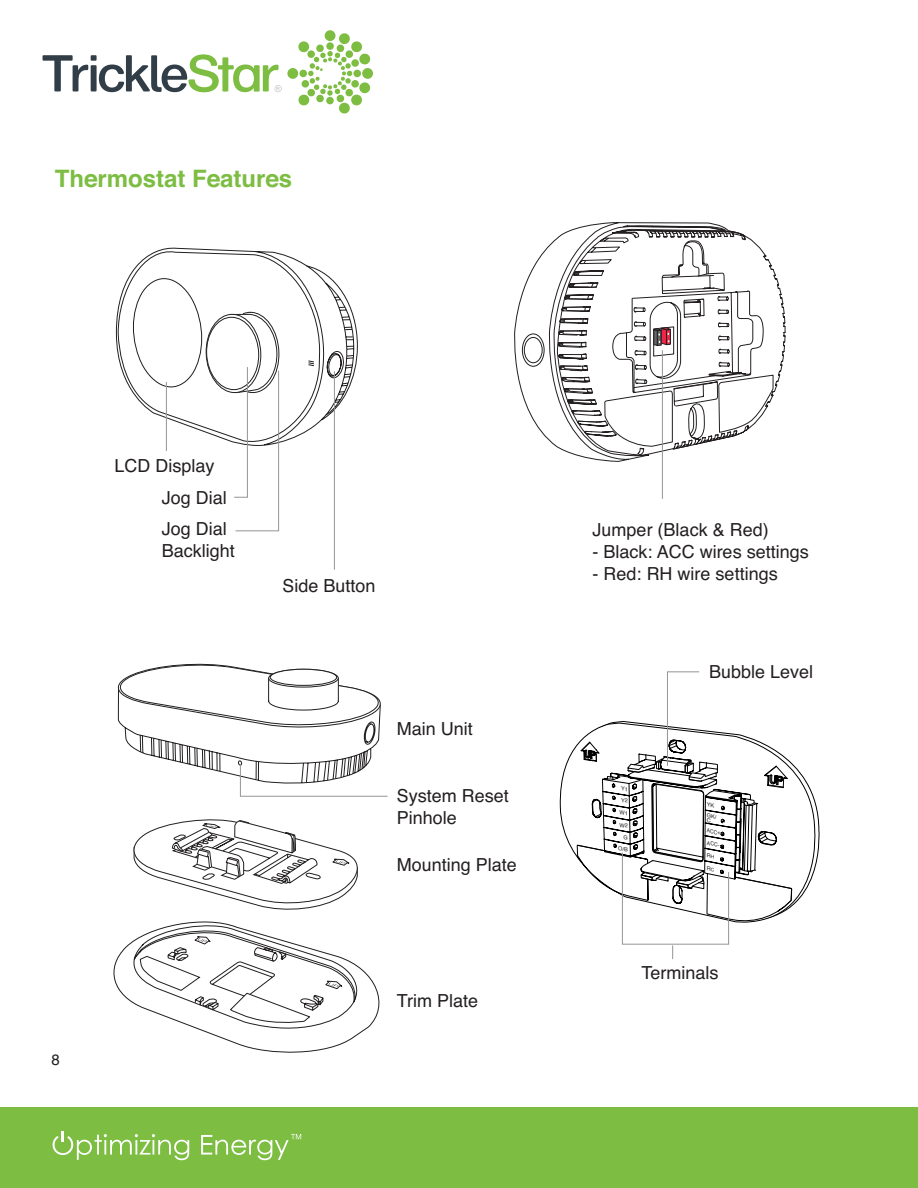
<style>
.page{position:relative;width:918px;height:1188px;background:#fff}
.page>*{position:absolute;margin:0;border:0;box-sizing:border-box;transform-origin:0 0}
.t1{font:700 24px "Helvetica";color:#7cbd42}
.t2{font:18px/31.3px "Helvetica";color:#231f20}
.t3{font:15px "Helvetica";color:#231f20}
.t4{font:italic 5.55px/10.8px "Helvetica";color:#231f20;scale:1.04 1}
.t5{font:italic 5.55px/11.6px "Helvetica";color:#231f20;text-align:center}
.t6{font:italic 5.4px "Helvetica";color:#231f20;scale:.93 1}
.t7{font:italic 5.4px "Helvetica";color:#231f20;scale:.94 1}
</style>
<div class="page">
<div style="left:0;top:1107px;width:918px;height:81px;background:#7cbd42"></div>
<svg style="left:53px;top:1132px;width:136px;height:28px"></svg>
<svg style="left:201px;top:1134px;width:100px;height:26px"></svg>
<div style="left:325px;top:30px;width:10px;height:11px;background:#7cbd42;border-radius:50%"></div>
<div style="left:362px;top:68px;width:11px;height:11px;background:#7cbd42;border-radius:50%"></div>
<div style="left:287px;top:68px;width:11px;height:11px;background:#7cbd42;border-radius:50%"></div>
<svg style="left:298px;top:33px;width:73px;height:81px"></svg>
<svg style="left:43px;top:54px;width:239px;height:38px"></svg>
<svg style="left:117px;top:666px;width:49px;height:82px"></svg>
<svg style="left:133px;top:668px;width:182px;height:242px"></svg>
<svg style="left:133px;top:815px;width:225px;height:92px"></svg>
<svg style="left:113px;top:921px;width:267px;height:132px"></svg>
<svg style="left:116px;top:247px;width:242px;height:199px"></svg>
<svg style="left:308px;top:360px;width:6px;height:6px"></svg>
<svg style="left:133px;top:277px;width:147px;height:116px"></svg>
<svg style="left:514px;top:222px;width:272px;height:235px"></svg>
<svg style="left:650px;top:327px;width:21px;height:19px"></svg>
<svg style="left:559px;top:744px;width:260px;height:153px"></svg>
<svg style="left:621px;top:744px;width:180px;height:200px"></svg>
<svg style="left:580px;top:426px;width:206px;height:315px"></svg>
<svg style="left:622px;top:349px;width:107px;height:610px"></svg>
<svg style="left:166px;top:366px;width:222px;height:431px"></svg>
<svg style="left:577px;top:741px;width:215px;height:194px"></svg>
<p class="t1" style="left:55px;top:159px;width:239px">Thermostat Features</p>
<p class="t3" style="left:51px;top:1048px;width:10px">8</p>
<p class="t2" style="left:162px;top:451px;width:67px;text-indent:-47px">LCD Display<br>Jog Dial<br>Jog Dial</p>
<p class="t2" style="left:162px;top:535px;width:75px">Backlight</p>
<p class="t2" style="left:283px;top:571px;width:95px">Side Button</p>
<p class="t2" style="left:397px;top:714px;width:78px">Main Unit</p>
<p class="t2" style="left:397px;top:786px;width:114px;line-height:21.6px">System Reset<br>Pinhole</p>
<p class="t2" style="left:397px;top:849px;width:122px">Mounting Plate</p>
<p class="t2" style="left:397px;top:986px;width:83px">Trim Plate</p>
<p class="t2" style="left:593px;top:515px;width:178px">Jumper (Black &amp; Red)</p>
<p class="t2" style="left:593px;top:537px;width:218px">- Black: ACC wires settings</p>
<p class="t2" style="left:593px;top:558px;width:187px">- Red: RH wire settings</p>
<p class="t5" style="left:622px;top:782px;width:10px;rotate:9deg">Y1<br>Y2</p>
<p class="t2" style="left:709px;top:657px;width:106px">Bubble Level</p>
<p class="t4" style="left:710px;top:799px;width:11px;text-indent:-2px;rotate:10deg">YK<br>GK/</p>
<p class="t6" style="left:708px;top:826px;width:16px;rotate:11deg">ACC+</p>
<p class="t7" style="left:708px;top:839px;width:16px;rotate:11deg">ACC-</p>
<p class="t2" style="left:641px;top:958px;width:79px">Terminals</p>
</div>
